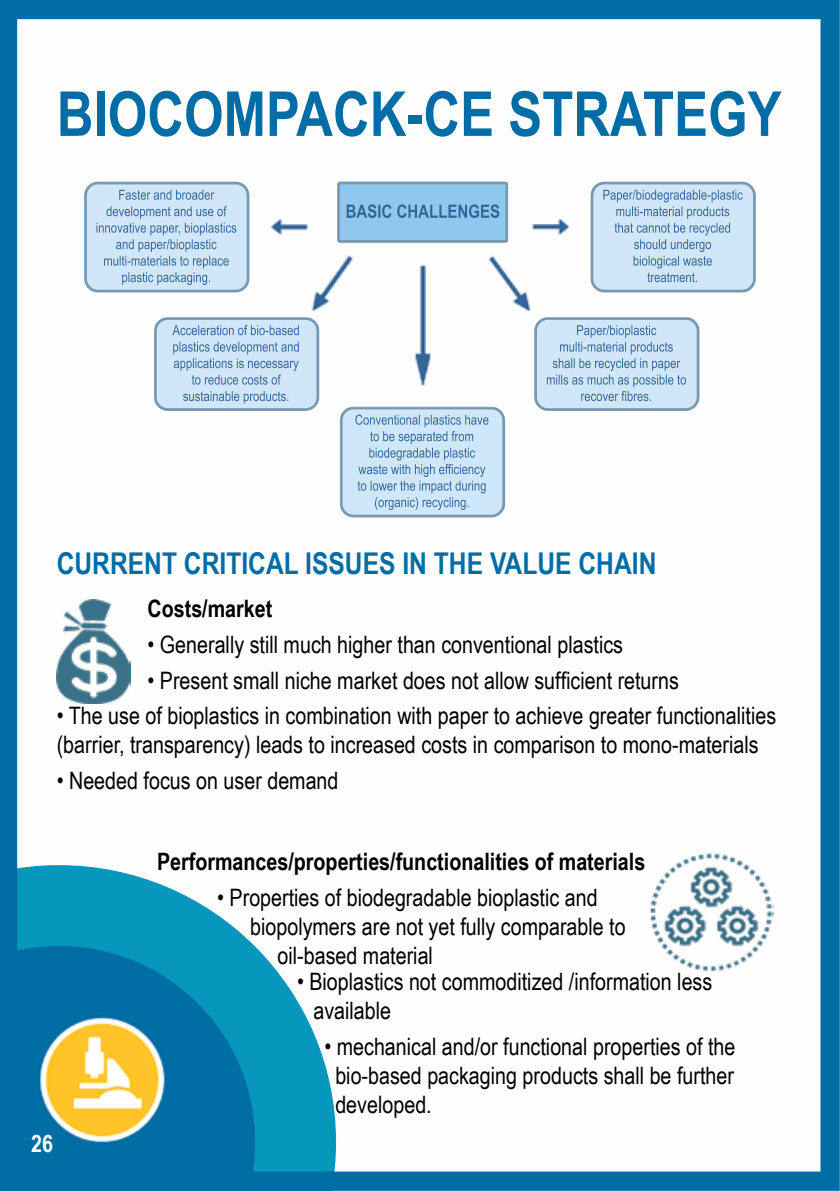
<style>
.page{position:relative;width:840px;height:1191px;background:#fff}
.page>*{position:absolute;margin:0;border:0;box-sizing:border-box;transform-origin:0 0}
.t1{font:700 62px "Arial Narrow";color:#006da6}
.t2{font:700 30px "Arial Narrow";color:#006da6}
.t3{font:24px/28.8px "Arial Narrow";color:#000}
.t4{font:700 24px "Arial Narrow";color:#000}
.t5{font:700 24px "Arial Narrow";color:#fff}
</style>
<div class="page">
<img style="left:0;top:0;width:839px;height:1190px">
<img style="left:0;top:865px;width:336px;height:325px">
<img style="left:0;top:946px;width:255px;height:244px">
<img style="left:84px;top:182px;width:671px;height:335px">
<img style="left:84px;top:182px;width:165px;height:110px">
<img style="left:590px;top:182px;width:165px;height:110px">
<img style="left:154px;top:317px;width:165px;height:94px">
<img style="left:534px;top:317px;width:165px;height:94px">
<img style="left:339px;top:407px;width:166px;height:110px">
<img style="left:337px;top:182px;width:171px;height:61px">
<img style="left:57px;top:600px;width:74px;height:103px">
<img style="left:648px;top:852px;width:125px;height:119px">
<h1 class="t1" style="left:57px;top:67px;width:725px">BIOCOMPACK-CE STRATEGY</h1>
<p class="t2" style="left:57px;top:540px;width:601px">CURRENT CRITICAL ISSUES IN THE VALUE CHAIN</p>
<p class="t4" style="left:147px;top:591px;width:126px">Costs/market</p>
<p class="t3" style="left:147px;top:629px;width:477px">• Generally still much higher than conventional plastics</p>
<p class="t3" style="left:147px;top:665px;width:532px">• Present small niche market does not allow sufficient returns</p>
<p class="t3" style="left:57px;top:700px;width:720px">• The use of bioplastics in combination with paper to achieve greater functionalities (barrier, transparency) leads to increased costs in comparison to mono-materials</p>
<p class="t3" style="left:57px;top:765px;width:283px">• Needed focus on user demand</p>
<p class="t4" style="left:157px;top:843px;width:489px">Performances/properties/functionalities of materials</p>
<p class="t3" style="left:217px;top:882px;width:381px">• Properties of biodegradable bioplastic and</p>
<p class="t3" style="left:250px;top:911px;width:377px">biopolymers are not yet fully comparable to</p>
<p class="t3" style="left:277px;top:940px;width:157px">oil-based material</p>
<p class="t5" style="left:31px;top:1125px;width:23px">26</p>
<p class="t3" style="left:313px;top:966px;width:400px;text-indent:-16px">• Bioplastics not commoditized /information less available</p>
<p class="t3" style="left:335px;top:1031px;width:401px;text-align:justify;text-indent:-11px">• mechanical and/or functional properties of the bio-based packaging products shall be further developed.</p>
</div>
